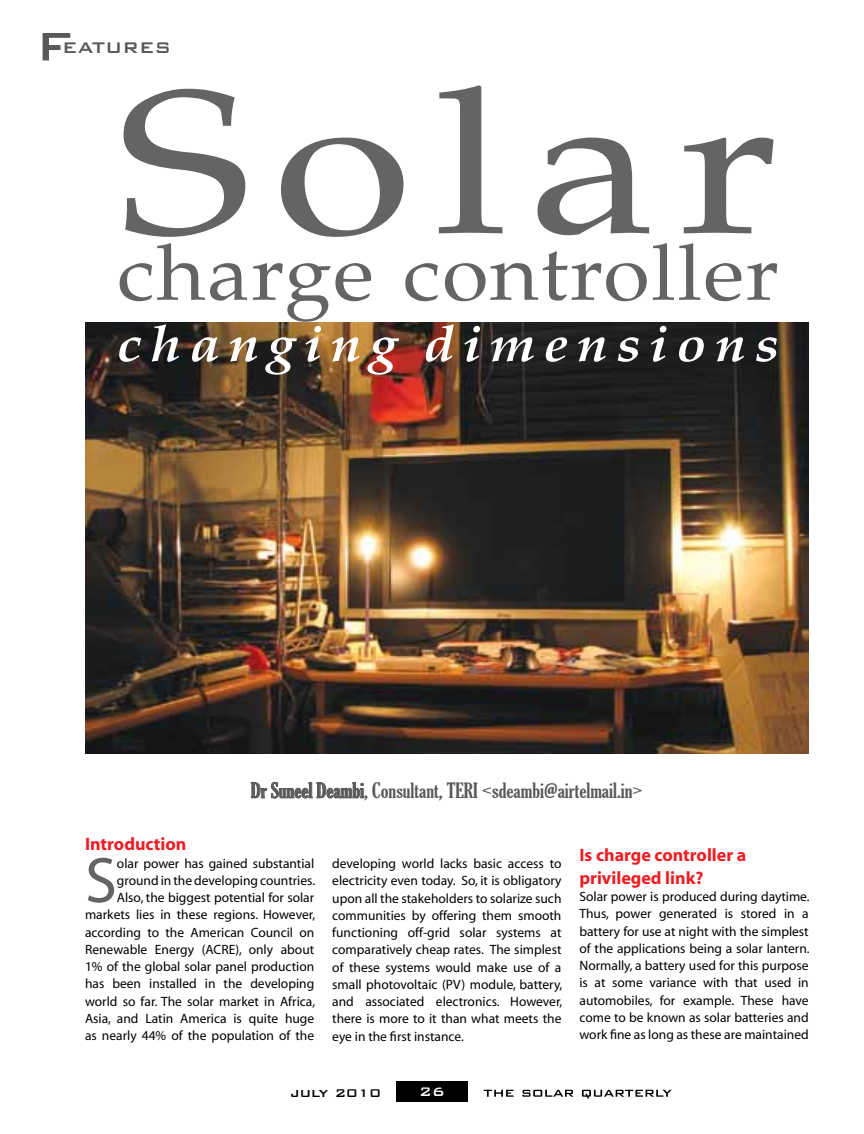
<style>
.page{position:relative;width:864px;height:1134px;background:#fff}
.page>*{position:absolute;margin:0;border:0;box-sizing:border-box;transform-origin:0 0}
.t1{font:203.4px "Palatino";letter-spacing:.085em;color:#636466;scale:1.25 1}
.t2{font:78px "Palatino";letter-spacing:.02em;color:#636466;scale:1.08 1}
.t3{font:64.65px "Myriad";color:#636466}
.t4{font:500 53.25px "Bank Gothic BT";color:#58595b}
.t5{font:italic 700 50.55px "Palatino";letter-spacing:.16em;color:#fff;scale:1.08 1}
.t6{font:500 20.55px "Bank Gothic BT";color:#58595b}
.t7{font:extra-condensed 20.25px "Gloucester";color:#58595b;scale:1.12 1}
.t8{font:700 18px/22.5px "Myriad";color:#ed1d24}
.t9{font:500 16.5px "Bank Gothic BT";color:#000}
.t10{font:500 16.5px "Bank Gothic BT";color:#fff}
.t11{font:13.5px/17.2px "Myriad";color:#000;text-align:justify}
.s1{font-size:15px}
</style>
<div class="page">
<div style="left:396px;top:1081px;width:72px;height:21px;background:#000"></div>
<svg style="left:484px;top:1090px;width:188px;height:9px"></svg>
<img style="left:85px;top:322px;width:724px;height:431px">
<svg style="left:251px;top:782px;width:114px;height:17px"></svg>
<h3 class="t4" style="left:36px;top:17px;width:37px">F</h3>
<h3 class="t6" style="left:62px;top:36px;width:111px">eatures</h3>
<h1 class="t1" style="left:117px;top:44px;width:531px">Solar</h1>
<h2 class="t2" style="left:117px;top:227px;width:614px">charge controller</h2>
<h3 class="t5" style="left:117px;top:314px;width:614px">changing dimensions</h3>
<h3 class="t7" style="left:251px;top:779px;width:351px">Dr Suneel Deambi, Consultant, TERI &lt;sdeambi@airtelmail.in&gt;</h3>
<h3 class="t8" style="left:85px;top:834px;width:103px">Introduction</h3>
<h3 class="t3" style="left:85px;top:848px;width:33px">S</h3>
<p class="t11" style="left:85px;top:855px;width:232px;text-align:right">olar power has gained substantial ground in the developing countries.<br>Also, the biggest potential for solar markets lies in these regions. However, according to the American Council on Renewable Energy (ACRE), only about 1% of the global solar panel production has been installed in the developing world so far. The solar market in Africa, Asia, and Latin America is quite huge as nearly 44% of the population of the</p>
<p class="t11" style="left:332px;top:855px;width:232px">developing world lacks basic access to electricity even today. So, it is obligatory upon all the stakeholders to solarize such communities by offering them smooth functioning off-grid solar systems at comparatively cheap rates. The simplest of these systems would make use of a small photovoltaic (PV) module, battery, and associated electronics. However, there is more to it than what meets the eye in the first instance.</p>
<h3 class="t8" style="left:579px;top:845px;width:168px">Is charge controller a privileged link?</h3>
<p class="t11" style="left:579px;top:889px;width:232px">Solar power is produced during daytime.<br>Thus, power generated is stored in a battery for use at night with the simplest of the applications being a solar lantern.<br>Normally, a battery used for this purpose is at some variance with that used in automobiles, for example. These have come to be known as solar batteries and work fine as long as these are maintained</p>
<p class="t9" style="left:291px;top:1083px;width:92px">july <span class="s1">2010</span></p>
<p class="t10" style="left:419px;top:1082px;width:27px">26</p>
</div>
